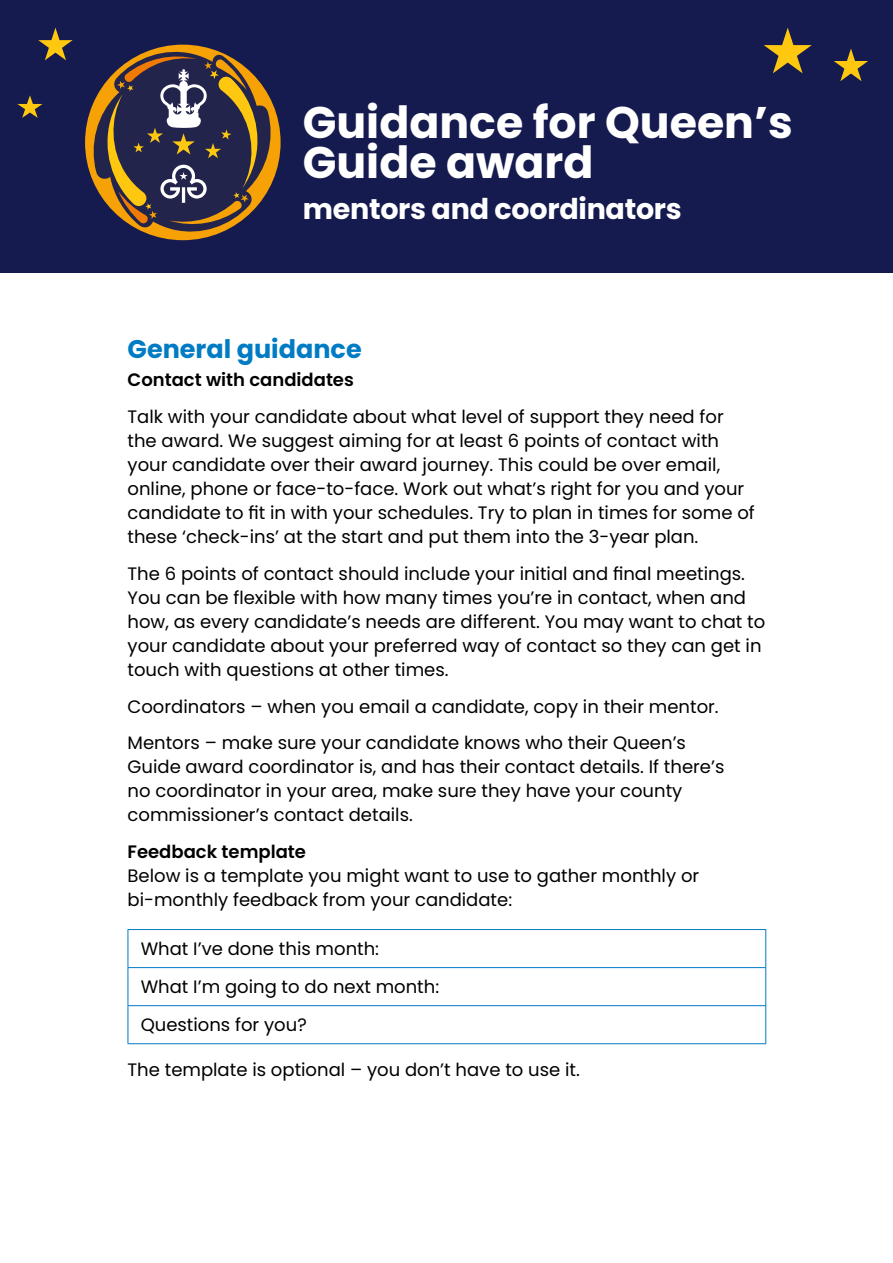
<style>
.page{position:relative;width:893px;height:1263px;background:#fff}
.page>*{position:absolute;margin:0;border:0;box-sizing:border-box;transform-origin:0 0}
.t1{font:700 44.25px/40.5px "Poppins";color:#fff}
.t2{font:700 28.5px "Poppins";letter-spacing:-.01em;color:#fff}
.t3{font:700 25.5px "Poppins";color:#007bc4}
.t4{font:18px/24px "Poppins";color:#000}
.t5{font:600 18px "Poppins";color:#000}
</style>
<div class="page">
<div style="left:0;top:0;width:893px;height:272px;background:#161b4f"></div>
<svg style="left:89px;top:47px;width:186px;height:189px"></svg>
<svg style="left:834px;top:49px;width:34px;height:32px"></svg>
<svg style="left:38px;top:28px;width:35px;height:32px"></svg>
<svg style="left:17px;top:95px;width:26px;height:23px"></svg>
<svg style="left:764px;top:28px;width:48px;height:45px"></svg>
<hr style="left:128px;top:929px;width:638px;height:1px;background:#007bc4">
<hr style="left:128px;top:930px;width:1px;height:37px;background:#007bc4">
<hr style="left:765px;top:930px;width:1px;height:37px;background:#007bc4">
<hr style="left:128px;top:967px;width:638px;height:1px;background:#007bc4">
<hr style="left:128px;top:968px;width:1px;height:37px;background:#007bc4">
<hr style="left:765px;top:968px;width:1px;height:37px;background:#007bc4">
<hr style="left:128px;top:1005px;width:638px;height:1px;background:#007bc4">
<hr style="left:128px;top:1006px;width:1px;height:37px;background:#007bc4">
<hr style="left:765px;top:1006px;width:1px;height:37px;background:#007bc4">
<hr style="left:128px;top:1043px;width:638px;height:1px;background:#007bc4">
<h1 class="t1" style="left:303px;top:102px;width:491px">Guidance for Queen’s<br>Guide award</h1>
<h2 class="t2" style="left:303px;top:192px;width:381px">mentors and coordinators</h2>
<h3 class="t3" style="left:128px;top:334px;width:236px">General guidance</h3>
<p class="t5" style="left:128px;top:370px;width:228px">Contact with candidates</p>
<p class="t4" style="left:128px;top:405px;width:629px">Talk with your candidate about what level of support they need for the award. We suggest aiming for at least 6 points of contact with your candidate over their award journey. This could be over email, online, phone or face-to-face. Work out what’s right for you and your candidate to fit in with your schedules. Try to plan in times for some of these ‘check-ins’ at the start and put them into the 3-year plan.</p>
<p class="t4" style="left:128px;top:562px;width:639px">The 6 points of contact should include your initial and final meetings.<br>You can be flexible with how many times you’re in contact, when and how, as every candidate’s needs are different. You may want to chat to your candidate about your preferred way of contact so they can get in touch with questions at other times.</p>
<p class="t4" style="left:128px;top:688px;width:593px;line-height:36.8px">Coordinators – when you email a candidate, copy in their mentor.<br>Mentors – make sure your candidate knows who their Queen’s</p>
<p class="t4" style="left:128px;top:755px;width:598px">Guide award coordinator is, and has their contact details. If there’s no coordinator in your area, make sure they have your county commissioner’s contact details.</p>
<p class="t5" style="left:128px;top:841px;width:180px">Feedback template</p>
<p class="t4" style="left:128px;top:864px;width:573px">Below is a template you might want to use to gather monthly or bi-monthly feedback from your candidate:</p>
<p class="t4" style="left:141px;top:929px;width:300px;line-height:38.1px">What I’ve done this month:<br>What I’m going to do next month:<br>Questions for you?</p>
<p class="t4" style="left:128px;top:1058px;width:454px">The template is optional – you don’t have to use it.</p>
</div>
